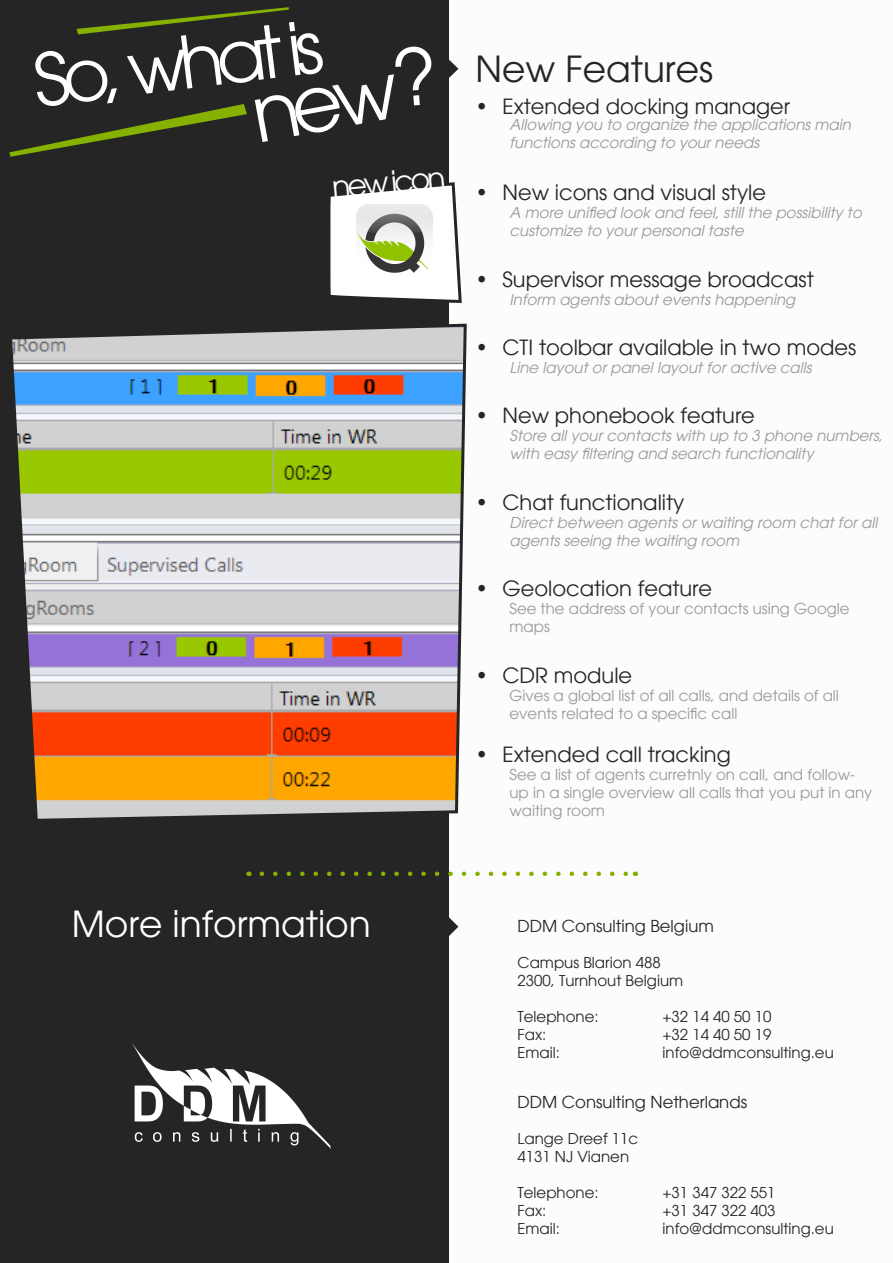
<style>
.page{position:relative;width:893px;height:1263px;background:#fff}
.page>*{position:absolute;margin:0;border:0;box-sizing:border-box;transform-origin:0 0}
.t1{font:72px "Avant Garde";color:#fff}
.t2{font:36px "Avant Garde";color:#fff}
.t3{font:36px "Avant Garde";color:#252525}
.t4{font:30px "Avant Garde";color:#fff}
.t5{font:21px "Avant Garde";color:#252525}
.Chapter_Text{font:16.5px "Avant Garde";color:#252525}
.t6{font:italic 15px/18px "Avant Garde";color:#999}
.t7{font:15px/18px "Avant Garde";color:#999}
.Chapter_Text-2{font:15px "Avant Garde";color:#252525}
</style>
<div class="page">
<div style="left:0;top:0;width:449px;height:1263px;background:#252525"></div>
<img style="left:132px;top:1044px;width:198px;height:104px">
<svg style="left:262px;top:871px;width:366px;height:65px"></svg>
<svg style="left:330px;top:182px;width:132px;height:121px"></svg>
<img style="left:357px;top:204px;width:75px;height:76px">
<svg style="left:12px;top:323px;width:455px;height:496px"></svg>
<svg style="left:9px;top:7px;width:449px;height:150px"></svg>
<p class="t1" style="left:29px;top:38px;width:292px;rotate:-7deg">So, what is</p>
<p class="t4" style="left:331px;top:169px;width:115px;rotate:-5deg">new icon</p>
<p class="t3" style="left:475px;top:47px;width:239px">New Features</p>
<p class="t5" style="left:475px;top:94px;width:316px">• Extended docking manager</p>
<p class="t6" style="left:509px;top:116px;width:343px">Allowing you to organize the applications main functions according to your needs</p>
<p class="t5" style="left:475px;top:180px;width:292px">• New icons and visual style</p>
<p class="t6" style="left:509px;top:204px;width:354px">A more unified look and feel, still the possibility to customize to your personal taste</p>
<p class="t5" style="left:475px;top:266px;width:340px">• Supervisor message broadcast</p>
<p class="t6" style="left:509px;top:290px;width:287px">Inform agents about events happening</p>
<p class="t5" style="left:475px;top:335px;width:382px">• CTI toolbar available in two modes</p>
<p class="t6" style="left:509px;top:359px;width:304px">Line layout or panel layout for active calls</p>
<p class="t5" style="left:475px;top:403px;width:281px">• New phonebook feature</p>
<p class="t6" style="left:509px;top:427px;width:375px">Store all your contacts with up to 3 phone numbers, with easy filtering and search functionality</p>
<p class="t5" style="left:475px;top:490px;width:210px">• Chat functionality</p>
<p class="t6" style="left:509px;top:513px;width:369px">Direct between agents or waiting room chat for all agents seeing the waiting room</p>
<p class="t5" style="left:475px;top:576px;width:238px">• Geolocation feature</p>
<p class="t7" style="left:509px;top:600px;width:342px">See the address of your contacts using Google maps</p>
<p class="t5" style="left:475px;top:662px;width:158px">• CDR module</p>
<p class="t7" style="left:509px;top:686px;width:331px">Gives a global list of all calls, and details of all events related to a specific call</p>
<p class="t5" style="left:475px;top:742px;width:257px">• Extended call tracking</p>
<p class="t7" style="left:509px;top:765px;width:364px">See a list of agents curretnly on call, and follow&shy;up in a single overview all calls that you put in any waiting room</p>
<p class="t2" style="left:72px;top:902px;width:301px">More information</p>
<p class="Chapter_Text" style="left:517px;top:916px;width:198px">DDM Consulting Belgium</p>
<p class="Chapter_Text-2" style="left:517px;top:953px;width:145px">Campus Blarion 488</p>
<p class="Chapter_Text-2" style="left:517px;top:971px;width:167px">2300, Turnhout Belgium</p>
<p class="Chapter_Text-2" style="left:517px;top:1007px;width:83px">Telephone:</p>
<p class="Chapter_Text-2" style="left:662px;top:1007px;width:110px">+32 14 40 50 10</p>
<p class="Chapter_Text-2" style="left:517px;top:1025px;width:30px">Fax:</p>
<p class="Chapter_Text-2" style="left:662px;top:1025px;width:110px">+32 14 40 50 19</p>
<p class="Chapter_Text-2" style="left:517px;top:1043px;width:44px">Email:</p>
<p class="Chapter_Text-2" style="left:662px;top:1043px;width:173px">info@ddmconsulting.eu</p>
<p class="Chapter_Text" style="left:517px;top:1092px;width:231px">DDM Consulting Netherlands</p>
<p class="Chapter_Text-2" style="left:517px;top:1130px;width:122px">Lange Dreef 11c</p>
<p class="Chapter_Text-2" style="left:517px;top:1148px;width:113px">4131 NJ Vianen</p>
<p class="Chapter_Text-2" style="left:517px;top:1184px;width:83px">Telephone:</p>
<p class="Chapter_Text-2" style="left:662px;top:1184px;width:114px">+31 347 322 551</p>
<p class="Chapter_Text-2" style="left:517px;top:1202px;width:30px">Fax:</p>
<p class="Chapter_Text-2" style="left:662px;top:1202px;width:114px">+31 347 322 403</p>
<p class="Chapter_Text-2" style="left:517px;top:1220px;width:44px">Email:</p>
<p class="Chapter_Text-2" style="left:662px;top:1220px;width:173px">info@ddmconsulting.eu</p>
</div>
